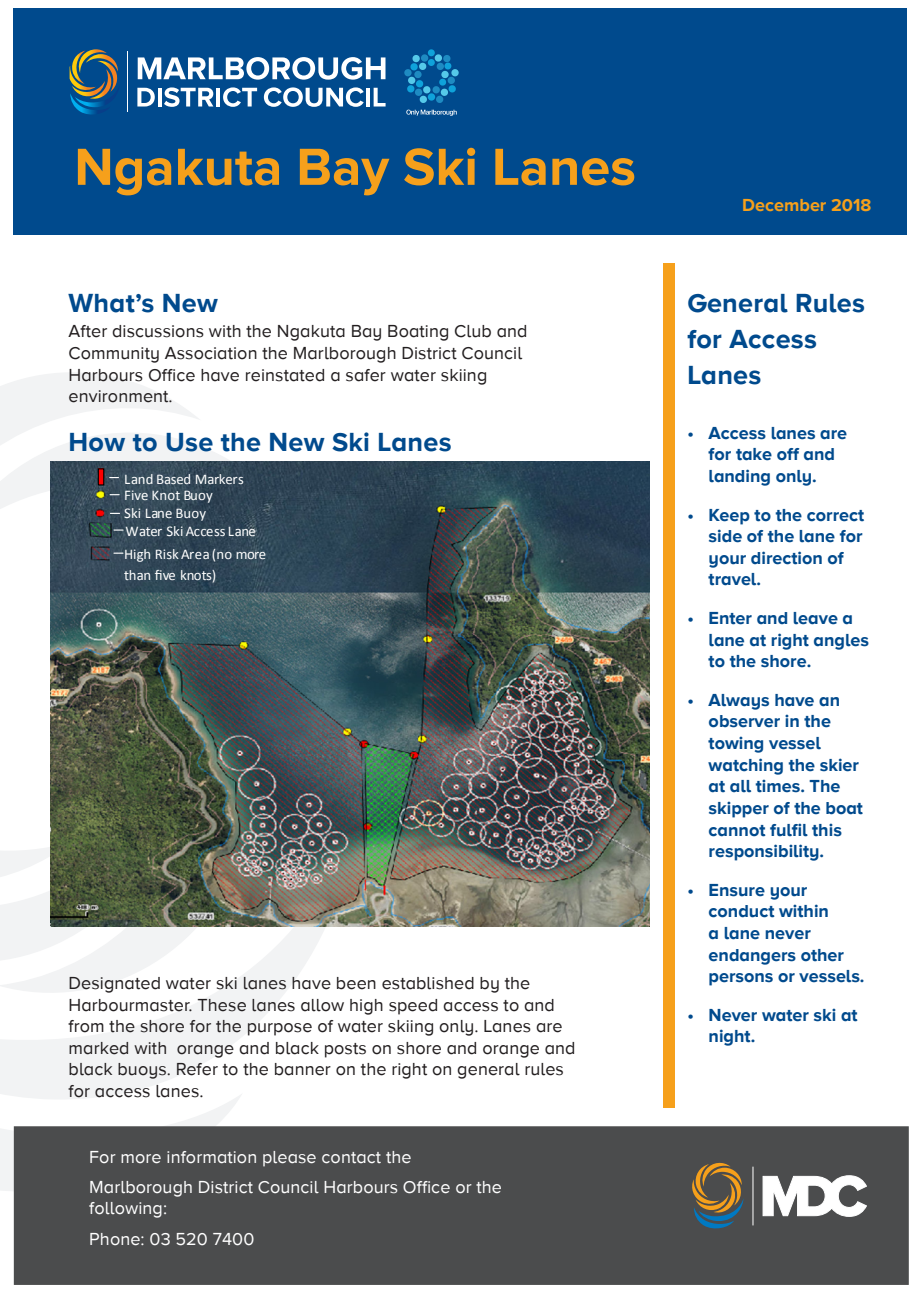
<style>
.page{position:relative;width:919px;height:1289px;background:#fff}
.page>*{position:absolute;margin:0;border:0;box-sizing:border-box;transform-origin:0 0}
.H1_Title{font:700 54px "Proxima Nova";color:#f6a01b}
.Heading_3{font:700 27px/36px "Proxima Nova A";letter-spacing:.01em;color:#004a8d}
.t1{font:18px/21.6px "Proxima Nova A";letter-spacing:.005em;color:#231f20}
.t2{font:700 18px/21.6px "Proxima Nova A";color:#004a8d}
.t3{font:18px/21.6px "Proxima Nova A";letter-spacing:.005em;color:#fff}
.H1_Title-2{font:700 18px "Proxima Nova";color:#f6a01b}
.t4{font:14.85px/18.3px "Calibri";letter-spacing:-.005em;color:#fff}
</style>
<div class="page">
<svg style="left:0;top:373px;width:230px;height:441px"></svg>
<svg style="left:0;top:814px;width:354px;height:413px"></svg>
<div style="left:13px;top:9px;width:893px;height:226px;background:#004a8d"></div>
<div style="left:428px;top:59px;width:7px;height:7px;background:#0fa2da;border-radius:50%"></div>
<div style="left:428px;top:49px;width:7px;height:7px;background:#0fa2da;border-radius:50%"></div>
<div style="left:404px;top:69px;width:8px;height:8px;background:#1e8bc2;border-radius:3px"></div>
<div style="left:451px;top:69px;width:8px;height:8px;background:#55c9e9;border-radius:3px"></div>
<svg style="left:410px;top:54px;width:18px;height:17px"></svg>
<div style="left:414px;top:71px;width:8px;height:7px;background:#1e8bc2;border-radius:3px"></div>
<svg style="left:407px;top:78px;width:49px;height:25px"></svg>
<div style="left:441px;top:71px;width:8px;height:7px;background:#55c9e9;border-radius:3px"></div>
<svg style="left:434px;top:54px;width:18px;height:16px"></svg>
<svg style="left:406px;top:110px;width:50px;height:6px"></svg>
<svg style="left:138px;top:57px;width:247px;height:23px"></svg>
<svg style="left:137px;top:88px;width:18px;height:18px"></svg>
<hr style="left:158px;top:88px;width:4px;height:18px;background:#fff">
<svg style="left:164px;top:87px;width:49px;height:20px"></svg>
<hr style="left:216px;top:88px;width:4px;height:18px;background:#fff">
<svg style="left:223px;top:87px;width:34px;height:20px"></svg>
<svg style="left:264px;top:87px;width:99px;height:20px"></svg>
<hr style="left:366px;top:88px;width:4px;height:18px;background:#fff">
<svg style="left:373px;top:88px;width:12px;height:18px"></svg>
<hr style="left:128px;top:51px;width:1px;height:61px;background:#fff">
<svg style="left:70px;top:49px;width:49px;height:66px"></svg>
<div style="left:663px;top:264px;width:12px;height:844px;background:#f6a01b"></div>
<div style="left:14px;top:1126px;width:894px;height:158px;background:#4b4c4d;border:2px solid #4b4c4d"></div>
<svg style="left:692px;top:1162px;width:51px;height:66px"></svg>
<svg style="left:762px;top:1175px;width:104px;height:41px"></svg>
<hr style="left:752px;top:1166px;width:1px;height:59px;background:#fff">
<img style="left:51px;top:461px;width:598px;height:465px">
<div style="left:98px;top:469px;width:6px;height:16px;background:#f00"></div>
<div style="left:98px;top:468px;width:6px;height:17px;border:1px solid #000"></div>
<p class="H1_Title" style="left:74px;top:136px;width:563px">Ngakuta Bay Ski Lanes</p>
<p class="Heading_3" style="left:69px;top:284px;width:151px">What’s New</p>
<p class="t1" style="left:69px;top:320px;width:460px">After discussions with the Ngakuta Bay Boating Club and Community Association the Marlborough District Council Harbours Office have reinstated a safer water skiing environment.</p>
<p class="Heading_3" style="left:69px;top:423px;width:384px">How to Use the New Ski Lanes</p>
<p class="t4" style="left:124px;top:470px;width:121px">Land Based Markers</p>
<p class="t4" style="left:124px;top:486px;width:90px">Five Knot Buoy<br>Ski Lane Buoy</p>
<p class="t4" style="left:124px;top:544px;width:143px;line-height:20.5px">High Risk Area (no more than five knots)</p>
<p class="t4" style="left:125px;top:522px;width:132px">Water Ski Access Lane</p>
<p class="t1" style="left:69px;top:971px;width:508px">Designated water ski lanes have been established by the Harbourmaster. These lanes allow high speed access to and from the shore for the purpose of water skiing only. Lanes are marked with orange and black posts on shore and orange and black buoys. Refer to the banner on the right on general rules for access lanes.</p>
<p class="t3" style="left:89px;top:1145px;width:324px">For more information please contact the</p>
<p class="t3" style="left:89px;top:1175px;width:414px">Marlborough District Council Harbours Office or the following:</p>
<p class="t3" style="left:89px;top:1227px;width:167px">Phone: 03 520 7400</p>
<p class="H1_Title-2" style="left:742px;top:194px;width:131px">December 2018</p>
<p class="Heading_3" style="left:687px;top:285px;width:179px">General Rules for Access<br>Lanes</p>
<p class="t2" style="left:687px;top:421px;width:161px;text-align:center">• Access lanes are for take off and landing only.</p>
<p class="t2" style="left:708px;top:503px;width:157px;text-indent:-21px">• Keep to the correct side of the lane for your direction of travel.</p>
<p class="t2" style="left:708px;top:607px;width:162px;text-indent:-21px">• Enter and leave a lane at right angles to the shore.</p>
<p class="t2" style="left:708px;top:688px;width:156px;text-indent:-21px">• Always have an observer in the towing vessel watching the skier at all times. The skipper of the boat cannot fulfil this responsibility.</p>
<p class="t2" style="left:708px;top:878px;width:157px;text-indent:-21px">• Ensure your conduct within<br>a lane never endangers other persons or vessels.</p>
<p class="t2" style="left:708px;top:1003px;width:150px;text-indent:-21px">• Never water ski at night.</p>
</div>
